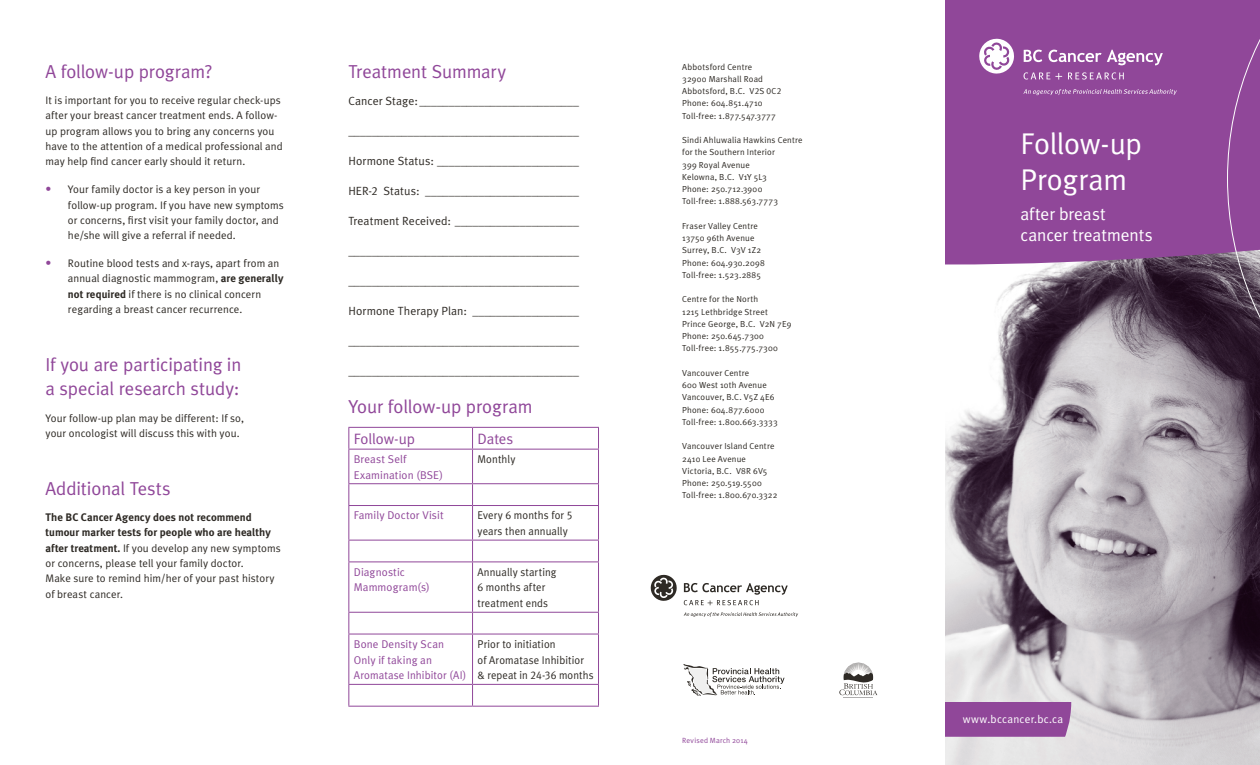
<style>
.page{position:relative;width:1260px;height:765px;background:#fff}
.page>*{position:absolute;margin:0;border:0;box-sizing:border-box;transform-origin:0 0}
.t1{font:30px/36px "Meta Plus Normal";letter-spacing:-.01em;color:#fff}
.t2{font:18.75px/24.4px "Meta Plus Normal";letter-spacing:-.005em;color:#904799}
.t3{font:17.5px/21px "Meta Plus Normal";letter-spacing:-.005em;color:#fff}
.t4{font:15px "Meta Plus Normal";letter-spacing:-.01em;color:#904799}
.t5{font:11.88px "Meta Plus Normal";letter-spacing:.005em;color:#2e2a25}
.t6{font:11.25px/15.8px "Meta Plus Normal";letter-spacing:.01em;color:#2e2a25;scale:.96 1}
.t7{font:11.25px/15.8px "Meta Plus Normal";letter-spacing:.01em;color:#904799}
.t8{font:11.25px "Meta Plus Normal";letter-spacing:.03em;color:#fff}
.t9{font:11px/15.2px "Meta Plus Normal";letter-spacing:.005em;color:#2e2a25}
.t10{font:700 11px/15.2px "Meta Plus";letter-spacing:.005em;color:#2e2a25}
.t11{font:8.75px/12.2px "Meta Plus Normal";letter-spacing:.02em;color:#2e2a25}
.t12{font:7.5px "Meta Plus Normal";letter-spacing:.025em;color:#904799}
.s1{font-size:11.88px;color:#904799}
.s2{font-family:"Meta Plus";font-weight:700}
.s3{font-family:"Meta Plus Normal Caps"}
</style>
<div class="page">
<img style="left:945px;top:265px;width:315px;height:500px">
<div style="left:945px;top:0;width:282px;height:265px;background:#904799"></div>
<svg style="left:978px;top:38px;width:37px;height:37px"></svg>
<svg style="left:1024px;top:50px;width:18px;height:12px"></svg>
<svg style="left:1048px;top:50px;width:115px;height:15px"></svg>
<svg style="left:1068px;top:72px;width:56px;height:8px"></svg>
<svg style="left:1023px;top:89px;width:154px;height:6px"></svg>
<svg style="left:1024px;top:72px;width:38px;height:8px"></svg>
<div style="left:945px;top:702px;width:126px;height:35px;background:#904799"></div>
<svg style="left:1227px;top:0;width:33px;height:491px;background:#744879"></svg>
<hr style="left:348px;top:427px;width:125px;height:1px;background:#904799">
<svg style="left:348px;top:428px;width:1px;height:21px"></svg>
<hr style="left:473px;top:427px;width:126px;height:1px;background:#904799">
<svg style="left:598px;top:428px;width:1px;height:21px"></svg>
<hr style="left:348px;top:449px;width:125px;height:1px;background:#904799">
<hr style="left:348px;top:450px;width:1px;height:33px;background:#904799">
<hr style="left:473px;top:449px;width:126px;height:1px;background:#904799">
<hr style="left:598px;top:450px;width:1px;height:33px;background:#904799">
<hr style="left:348px;top:483px;width:125px;height:1px;background:#904799">
<svg style="left:348px;top:484px;width:1px;height:21px"></svg>
<hr style="left:473px;top:483px;width:126px;height:1px;background:#904799">
<svg style="left:598px;top:484px;width:1px;height:21px"></svg>
<hr style="left:348px;top:505px;width:125px;height:1px;background:#904799">
<hr style="left:348px;top:506px;width:1px;height:34px;background:#904799">
<hr style="left:473px;top:505px;width:126px;height:1px;background:#904799">
<hr style="left:598px;top:506px;width:1px;height:34px;background:#904799">
<hr style="left:348px;top:540px;width:125px;height:1px;background:#904799">
<svg style="left:348px;top:541px;width:1px;height:20px"></svg>
<hr style="left:473px;top:540px;width:126px;height:1px;background:#904799">
<svg style="left:598px;top:541px;width:1px;height:20px"></svg>
<hr style="left:348px;top:561px;width:125px;height:1px;background:#904799">
<hr style="left:348px;top:562px;width:1px;height:50px;background:#904799">
<hr style="left:473px;top:561px;width:126px;height:1px;background:#904799">
<hr style="left:598px;top:562px;width:1px;height:50px;background:#904799">
<hr style="left:348px;top:612px;width:125px;height:1px;background:#904799">
<svg style="left:348px;top:613px;width:1px;height:21px"></svg>
<hr style="left:473px;top:612px;width:126px;height:1px;background:#904799">
<svg style="left:598px;top:613px;width:1px;height:21px"></svg>
<hr style="left:348px;top:634px;width:125px;height:1px;background:#904799">
<hr style="left:348px;top:635px;width:1px;height:49px;background:#904799">
<hr style="left:473px;top:634px;width:126px;height:1px;background:#904799">
<hr style="left:598px;top:635px;width:1px;height:49px;background:#904799">
<hr style="left:348px;top:684px;width:125px;height:1px;background:#904799">
<svg style="left:348px;top:685px;width:1px;height:21px"></svg>
<hr style="left:473px;top:684px;width:126px;height:1px;background:#904799">
<svg style="left:598px;top:685px;width:1px;height:21px"></svg>
<hr style="left:348px;top:706px;width:125px;height:1px;background:#904799">
<hr style="left:473px;top:706px;width:126px;height:1px;background:#904799">
<svg style="left:472px;top:428px;width:1px;height:21px"></svg>
<hr style="left:472px;top:450px;width:1px;height:33px;background:#904799">
<svg style="left:472px;top:484px;width:1px;height:21px"></svg>
<hr style="left:472px;top:506px;width:1px;height:34px;background:#904799">
<svg style="left:472px;top:541px;width:1px;height:20px"></svg>
<hr style="left:472px;top:562px;width:1px;height:50px;background:#904799">
<svg style="left:472px;top:613px;width:1px;height:21px"></svg>
<hr style="left:472px;top:635px;width:1px;height:49px;background:#904799">
<svg style="left:472px;top:685px;width:1px;height:21px"></svg>
<svg style="left:839px;top:663px;width:38px;height:35px"></svg>
<svg style="left:683px;top:664px;width:102px;height:32px"></svg>
<svg style="left:650px;top:574px;width:27px;height:27px"></svg>
<svg style="left:684px;top:612px;width:114px;height:5px"></svg>
<svg style="left:684px;top:583px;width:104px;height:22px"></svg>
<h2 class="t2" style="left:46px;top:59px;width:169px">A follow-up program?</h2>
<p class="t9" style="left:46px;top:92px;width:239px">It is important for you to receive regular check-ups after your breast cancer treatment ends. A follow&shy;up program allows you to bring any concerns you have to the attention of a medical professional and may help find cancer early should it return.</p>
<p class="t9" style="left:68px;top:182px;width:217px;text-indent:-22px"><span class="s1">•</span> Your family doctor is a key person in your follow-up program. If you have new symptoms or concerns, first visit your family doctor, and he/she will give a referral if needed.</p>
<p class="t9" style="left:68px;top:255px;width:217px;text-indent:-22px"><span class="s1">•</span> Routine blood tests and x-rays, apart from an annual diagnostic mammogram, <span class="s2">are generally not required</span> if there is no clinical concern regarding a breast cancer recurrence.</p>
<h2 class="t2" style="left:46px;top:352px;width:197px">If you are participating in a special research study:</h2>
<p class="t9" style="left:46px;top:410px;width:200px">Your follow-up plan may be different: If so, your oncologist will discuss this with you.</p>
<h2 class="t2" style="left:46px;top:476px;width:127px">Additional Tests</h2>
<p class="t10" style="left:46px;top:510px;width:227px">The BC Cancer Agency does not recommend tumour marker tests for people who are healthy</p>
<p class="t9" style="left:46px;top:540px;width:237px"><span class="s2">after treatment.</span> If you develop any new symptoms or concerns, please tell your family doctor.<br>Make sure to remind him/her of your past history of breast cancer.</p>
<h2 class="t2" style="left:348px;top:59px;width:159px">Treatment Summary</h2>
<p class="t5" style="left:348px;top:94px;width:232px">Cancer Stage:___________________________</p>
<p class="t5" style="left:348px;top:124px;width:232px">_______________________________________</p>
<p class="t5" style="left:348px;top:154px;width:232px">Hormone Status: ________________________</p>
<p class="t5" style="left:348px;top:184px;width:232px">HER<span class="s3">-2</span> Status: __________________________</p>
<p class="t5" style="left:348px;top:214px;width:232px">Treatment Received: _____________________</p>
<p class="t5" style="left:348px;top:244px;width:232px">_______________________________________</p>
<p class="t5" style="left:348px;top:274px;width:232px">_______________________________________</p>
<p class="t5" style="left:348px;top:304px;width:232px">Hormone Therapy Plan: __________________</p>
<p class="t5" style="left:348px;top:334px;width:232px">_______________________________________</p>
<p class="t5" style="left:348px;top:364px;width:232px">_______________________________________</p>
<h2 class="t2" style="left:348px;top:394px;width:186px">Your follow-up program</h2>
<h3 class="t4" style="left:354px;top:430px;width:63px">Follow-up</h3>
<h3 class="t4" style="left:478px;top:430px;width:37px">Dates</h3>
<p class="t7" style="left:354px;top:451px;width:91px">Breast Self<br>Examination (BSE)</p>
<p class="t6" style="left:478px;top:451px;width:41px">Monthly</p>
<p class="t7" style="left:354px;top:507px;width:91px">Family Doctor Visit</p>
<p class="t6" style="left:478px;top:507px;width:101px">Every <span class="s3">6</span> months for <span class="s3">5 </span>years then annually</p>
<p class="t7" style="left:354px;top:564px;width:77px">Diagnostic<br>Mammogram(s)</p>
<p class="t6" style="left:478px;top:564px;width:84px">Annually starting<br><span class="s3">6</span> months after treatment ends</p>
<p class="t7" style="left:354px;top:636px;width:114px">Bone Density Scan<br>Only if taking an<br>Aromatase Inhibitor (AI)</p>
<p class="t6" style="left:478px;top:636px;width:122px">Prior to initiation<br>of Aromatase Inhibitior &amp; repeat in <span class="s3">24-36</span> months</p>
<p class="t11" style="left:682px;top:60px;width:101px">Abbotsford Centre<br>32900 Marshall Road<br>Abbotsford, B.C. <span class="s3">V2S 0C2<br></span>Phone: 604.851.4710<br>Toll-free: 1.877.547.3777</p>
<p class="t11" style="left:682px;top:134px;width:122px">Sindi Ahluwalia Hawkins Centre for the Southern Interior<br>399 Royal Avenue<br>Kelowna, B.C. V1Y 5L3<br>Phone: 250.712.3900<br>Toll-free: 1.888.563.7773</p>
<p class="t11" style="left:682px;top:220px;width:84px">Fraser Valley Centre<br>13750 96th Avenue<br>Surrey, B.C. V3V 1Z2<br>Phone: 604.930.2098<br>Toll-free: 1.523.2885</p>
<p class="t11" style="left:682px;top:293px;width:111px">Centre for the North<br>1215 Lethbridge Street<br>Prince George, B.C. V2N 7E9<br>Phone: 250.645.7300<br>Toll-free: 1.855.775.7300</p>
<p class="t11" style="left:682px;top:367px;width:97px">Vancouver Centre<br>600 West 10th Avenue<br>Vancouver, B.C. V5Z 4E6<br>Phone: 604.877.6000<br>Toll-free: 1.800.663.3333</p>
<p class="t11" style="left:682px;top:440px;width:97px">Vancouver Island Centre<br>2410 Lee Avenue<br>Victoria, B.C. V8R 6V5<br>Phone: 250.519.5500<br>Toll-free: 1.800.670.3322</p>
<p class="t12" style="left:682px;top:736px;width:67px">Revised March 2014</p>
<h1 class="t1" style="left:1021px;top:125px;width:123px">Follow-up<br>Program</h1>
<h3 class="t3" style="left:1021px;top:203px;width:134px">after breast cancer treatments</h3>
<p class="t8" style="left:963px;top:713px;width:102px">www.bccancer.bc.ca</p>
</div>
